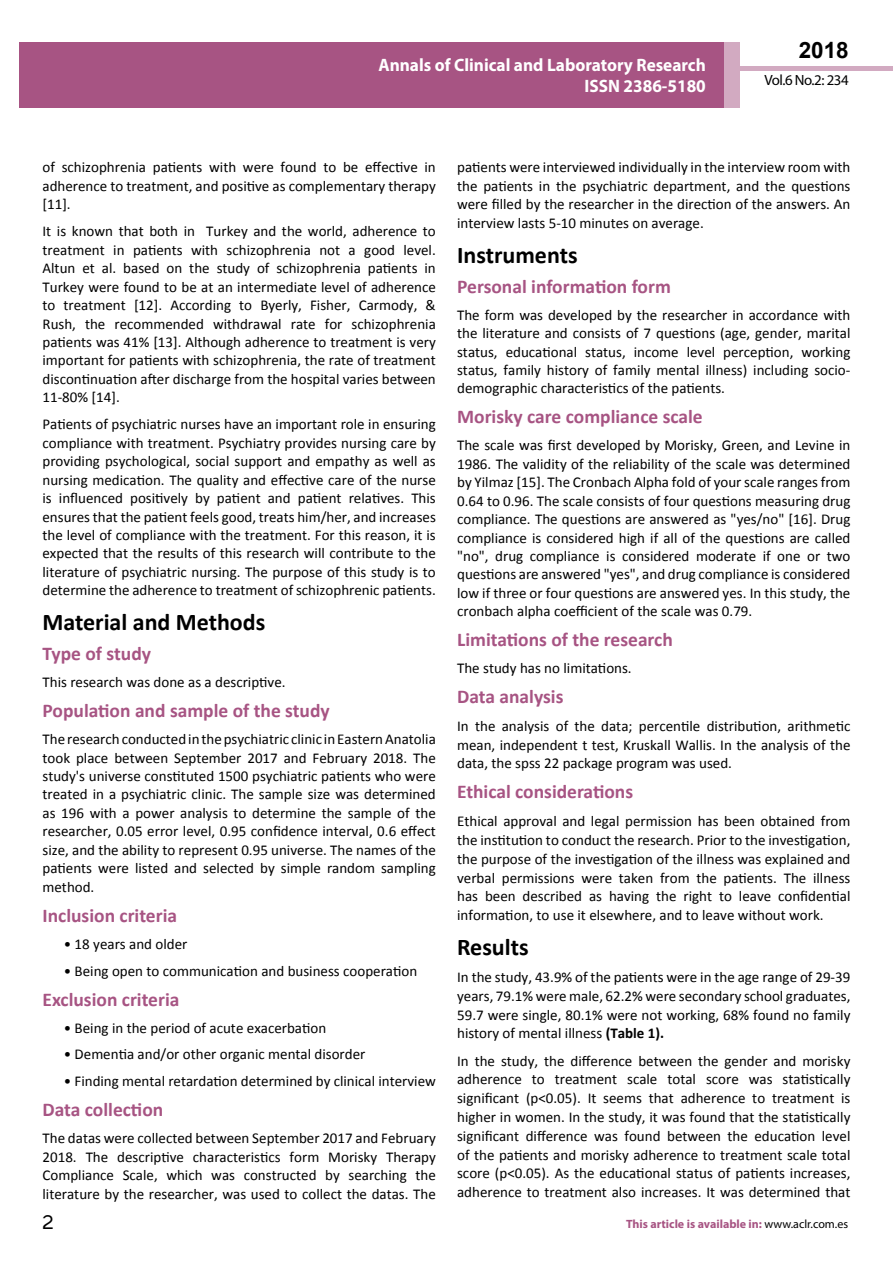
<style>
.page{position:relative;width:893px;height:1263px;background:#fff}
.page>*{position:absolute;margin:0;border:0;box-sizing:border-box;transform-origin:0 0}
.t1{font:25.5px "Tunga";color:#000}
.t2{font:700 24px "Calibri";color:#000}
.t3{font:700 22.5px "Arial";color:#000}
.t4{font:700 19.5px "Calibri";color:#a75483}
.t5{font:700 18px/21.6px "Myriad Pro";color:#fff;text-align:right;scale:.96 1}
.t6{font:15px/18.5px "Calibri";color:#000;text-align:justify}
.t7{font:14.85px "Myriad Pro";letter-spacing:-.03em;color:#000}
.t8{font:700 12px "Myriad Pro";color:#a75483}
.s1{font-weight:700}
.s2{font-weight:400;color:#000}
</style>
<div class="page">
<div style="left:722px;top:66px;width:171px;height:5px;background:#d2aac1"></div>
<div style="left:19px;top:42px;width:706px;height:66px;background:#a75483"></div>
<div style="left:725px;top:43px;width:15px;height:65px;background:#d2aac1"></div>
<p class="t5" style="left:378px;top:53px;width:343px">Annals of Clinical and Laboratory Research<br>ISSN 2386-5180</p>
<h3 class="t3" style="left:799px;top:35px;width:52px">2018</h3>
<p class="t7" style="left:764px;top:71px;width:86px">Vol.6 No.2: 234</p>
<p class="t6" style="left:43px;top:158px;width:395px">of schizophrenia patients with were found to be effective in adherence to treatment, and positive as complementary therapy [11].</p>
<p class="t6" style="left:43px;top:222px;width:395px">It is known that both in Turkey and the world, adherence to treatment in patients with schizophrenia not a good level.<br>Altun et al. based on the study of schizophrenia patients in Turkey were found to be at an intermediate level of adherence to treatment [12]. According to Byerly, Fisher, Carmody, &amp; Rush, the recommended withdrawal rate for schizophrenia patients was 41% [13]. Although adherence to treatment is very important for patients with schizophrenia, the rate of treatment discontinuation after discharge from the hospital varies between 11-80% [14].</p>
<p class="t6" style="left:43px;top:415px;width:395px">Patients of psychiatric nurses have an important role in ensuring compliance with treatment. Psychiatry provides nursing care by providing psychological, social support and empathy as well as nursing medication. The quality and effective care of the nurse is influenced positively by patient and patient relatives. This ensures that the patient feels good, treats him/her, and increases the level of compliance with the treatment. For this reason, it is expected that the results of this research will contribute to the literature of psychiatric nursing. The purpose of this study is to determine the adherence to treatment of schizophrenic patients.</p>
<h2 class="t2" style="left:43px;top:607px;width:224px">Material and Methods</h2>
<h3 class="t4" style="left:43px;top:641px;width:110px">Type of study</h3>
<p class="t6" style="left:43px;top:673px;width:245px">This research was done as a descriptive.</p>
<h3 class="t4" style="left:43px;top:698px;width:289px">Population and sample of the study</h3>
<p class="t6" style="left:43px;top:730px;width:395px">The research conducted in the psychiatric clinic in Eastern Anatolia took place between September 2017 and February 2018. The study's universe constituted 1500 psychiatric patients who were treated in a psychiatric clinic. The sample size was determined as 196 with a power analysis to determine the sample of the researcher, 0.05 error level, 0.95 confidence interval, 0.6 effect size, and the ability to represent 0.95 universe. The names of the patients were listed and selected by simple random sampling method.</p>
<h3 class="t4" style="left:43px;top:903px;width:136px">Inclusion criteria</h3>
<p class="t6" style="left:64px;top:934px;width:125px">• 18 years and older</p>
<p class="t6" style="left:64px;top:961px;width:355px">• Being open to communication and business cooperation</p>
<h3 class="t4" style="left:43px;top:987px;width:138px">Exclusion criteria</h3>
<p class="t6" style="left:64px;top:1018px;width:264px">• Being in the period of acute exacerbation</p>
<p class="t6" style="left:64px;top:1045px;width:303px">• Dementia and/or other organic mental disorder</p>
<p class="t6" style="left:64px;top:1072px;width:374px">• Finding mental retardation determined by clinical interview</p>
<h3 class="t4" style="left:43px;top:1097px;width:122px">Data collection</h3>
<p class="t6" style="left:43px;top:1129px;width:395px">The datas were collected between September 2017 and February 2018. The descriptive characteristics form Morisky Therapy Compliance Scale, which was constructed by searching the literature by the researcher, was used to collect the datas. The</p>
<p class="t6" style="left:457px;top:158px;width:395px">patients were interviewed individually in the interview room with the patients in the psychiatric department, and the questions were filled by the researcher in the direction of the answers. An interview lasts 5-10 minutes on average.</p>
<h2 class="t2" style="left:457px;top:239px;width:122px">Instruments</h2>
<h3 class="t4" style="left:457px;top:274px;width:215px">Personal information form</h3>
<p class="t6" style="left:457px;top:305px;width:395px">The form was developed by the researcher in accordance with the literature and consists of 7 questions (age, gender, marital status, educational status, income level perception, working status, family history of family mental illness) including socio&shy;demographic characteristics of the patients.</p>
<h3 class="t4" style="left:457px;top:404px;width:247px">Morisky care compliance scale</h3>
<p class="t6" style="left:457px;top:436px;width:395px">The scale was first developed by Morisky, Green, and Levine in 1986. The validity of the reliability of the scale was determined by Yilmaz [15]. The Cronbach Alpha fold of your scale ranges from 0.64 to 0.96. The scale consists of four questions measuring drug compliance. The questions are answered as "yes/no" [16]. Drug compliance is considered high if all of the questions are called "no", drug compliance is considered moderate if one or two questions are answered "yes", and drug compliance is considered low if three or four questions are answered yes. In this study, the cronbach alpha coefficient of the scale was 0.79.</p>
<h3 class="t4" style="left:457px;top:627px;width:217px">Limitations of the research</h3>
<p class="t6" style="left:457px;top:659px;width:176px">The study has no limitations.</p>
<h3 class="t4" style="left:457px;top:684px;width:108px">Data analysis</h3>
<p class="t6" style="left:457px;top:716px;width:395px;line-height:18.9px">In the analysis of the data; percentile distribution, arithmetic mean, independent t test, Kruskall Wallis. In the analysis of the data, the spss 22 package program was used.</p>
<h3 class="t4" style="left:457px;top:779px;width:178px">Ethical considerations</h3>
<p class="t6" style="left:457px;top:811px;width:395px;line-height:18.9px">Ethical approval and legal permission has been obtained from the institution to conduct the research. Prior to the investigation, the purpose of the investigation of the illness was explained and verbal permissions were taken from the patients. The illness has been described as having the right to leave confidential information, to use it elsewhere, and to leave without work.</p>
<h2 class="t2" style="left:457px;top:932px;width:73px">Results</h2>
<p class="t6" style="left:457px;top:968px;width:395px">In the study, 43.9% of the patients were in the age range of 29-39 years, 79.1% were male, 62.2% were secondary school graduates, 59.7 were single, 80.1% were not working, 68% found no family history of mental illness <span class="s1">(Table 1).</span></p>
<p class="t6" style="left:457px;top:1051px;width:395px">In the study, the difference between the gender and morisky adherence to treatment scale total score was statistically significant (p&lt;0.05). It seems that adherence to treatment is higher in women. In the study, it was found that the statistically significant difference was found between the education level of the patients and morisky adherence to treatment scale total score (p&lt;0.05). As the educational status of patients increases, adherence to treatment also increases. It was determined that</p>
<h1 class="t1" style="left:42px;top:1205px;width:13px">2</h1>
<p class="t8" style="left:626px;top:1216px;width:224px">This article is available in: <span class="s2">www.aclr.com.es</span></p>
</div>
